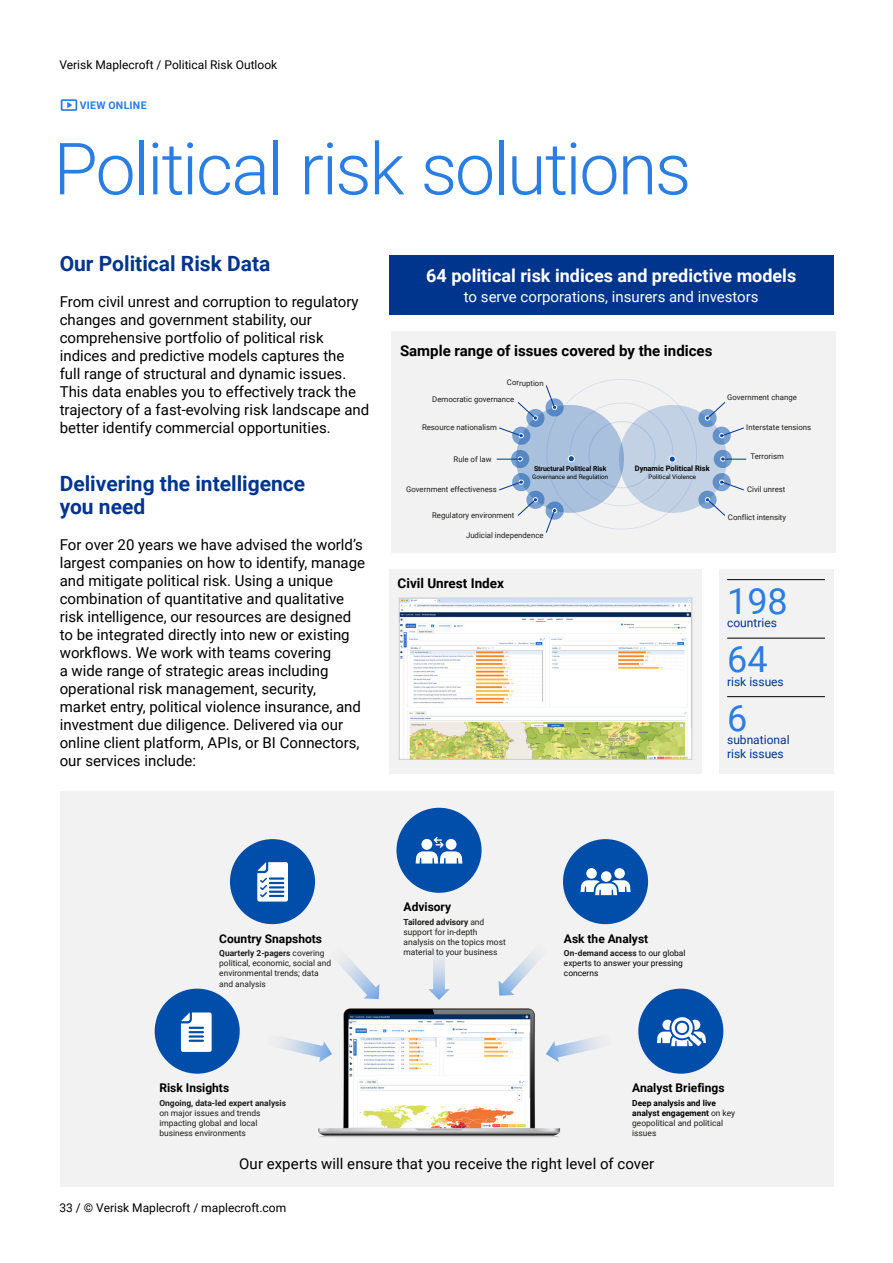
<style>
.page{position:relative;width:893px;height:1263px;background:#fff}
.page>*{position:absolute;margin:0;border:0;box-sizing:border-box;transform-origin:0 0}
.headline_50_60{font:300 72px "Roboto";letter-spacing:-.03em;color:#2a7de1}
.body_copy_10_12{font:36px "Roboto";color:#2a7de1}
.t1{font:700 21px/22.5px "Roboto";color:#00358e}
.figure_heading{font:700 18px "Roboto";color:#fff}
.Intro_15_18{font:15px/18px "Roboto";color:#000}
.body_copy_10_12-2{font:15px "Roboto";color:#fff}
.body_copy_10_12-3{font:700 15px "Roboto";color:#000}
.figure_heading-2{font:700 13.5px "Roboto";color:#000}
.t2{font:12px "Roboto";color:#000}
.t3{font:700 12px "Roboto";color:#000}
.body_copy_10_12-4{font:12px/13.5px "Roboto";color:#00358e}
.page_furniture_1{font:700 10.5px "Roboto";letter-spacing:.025em;color:#2a7de1}
.t4{font:8.4px/10.1px "Roboto";color:#1d1d1b}
.t5{font:700 8.4px/10.1px "Roboto";color:#000}
.t6{font:8.4px/10.1px "Roboto";color:#000}
.t7{font:7.8px "Roboto";color:#1d1d1b}
.t8{font:700 7.5px "Roboto";color:#000}
.t9{font:700 6.9px "Roboto";color:#000}
.t10{font:6.3px "Roboto";color:#000}
.s1{font-weight:700}
.s2{font-weight:700;color:#1d1d1b}
.s3{font-weight:400;color:#1d1d1b}
</style>
<div class="page">
<div style="left:719px;top:570px;width:114px;height:204px;background:#f2f2f2"></div>
<hr style="left:727px;top:579px;width:98px;height:1px;background:#000">
<hr style="left:727px;top:638px;width:98px;height:1px;background:#000">
<hr style="left:727px;top:696px;width:98px;height:1px;background:#000">
<div style="left:389px;top:570px;width:313px;height:204px;background:#f2f2f2"></div>
<div style="left:392px;top:332px;width:444px;height:221px;background:#f2f2f2"></div>
<div style="left:389px;top:255px;width:444px;height:60px;background:#00358e"></div>
<svg style="left:497px;top:379px;width:249px;height:154px"></svg>
<img style="left:401px;top:600px;width:289px;height:157px">
<div style="left:399px;top:598px;width:293px;height:161px;border:1px solid #ccc"></div>
<svg style="left:61px;top:99px;width:16px;height:12px"></svg>
<div style="left:60px;top:791px;width:774px;height:395px;background:#f2f2f2"></div>
<div style="left:396px;top:808px;width:86px;height:85px;background:#004eaa;border-radius:50%"></div>
<svg style="left:428px;top:956px;width:22px;height:44px"></svg>
<div style="left:155px;top:989px;width:85px;height:85px;background:#004eaa;border-radius:50%"></div>
<svg style="left:181px;top:1012px;width:31px;height:40px"></svg>
<div style="left:638px;top:989px;width:85px;height:85px;background:#004eaa;border-radius:50%"></div>
<svg style="left:657px;top:1017px;width:49px;height:29px"></svg>
<div style="left:230px;top:839px;width:85px;height:85px;background:#004eaa;border-radius:50%"></div>
<svg style="left:257px;top:862px;width:31px;height:39px"></svg>
<div style="left:563px;top:839px;width:85px;height:85px;background:#004eaa;border-radius:50%"></div>
<svg style="left:581px;top:868px;width:50px;height:27px"></svg>
<img style="left:318px;top:1008px;width:242px;height:129px">
<svg style="left:499px;top:953px;width:40px;height:43px"></svg>
<svg style="left:339px;top:957px;width:40px;height:42px"></svg>
<svg style="left:279px;top:1034px;width:53px;height:28px"></svg>
<svg style="left:546px;top:1034px;width:54px;height:28px"></svg>
<svg style="left:416px;top:837px;width:46px;height:26px"></svg>
<p class="t2" style="left:60px;top:56px;width:219px">Verisk Maplecroft / Political Risk Outlook</p>
<p class="page_furniture_1" style="left:80px;top:98px;width:68px">VIEW ONLINE</p>
<p class="headline_50_60" style="left:54px;top:118px;width:639px">Political risk solutions</p>
<h1 class="t1" style="left:60px;top:251px;width:212px">Our Political Risk Data</h1>
<h1 class="Intro_15_18" style="left:60px;top:292px;width:311px">From civil unrest and corruption to regulatory changes and government stability, our comprehensive portfolio of political risk indices and predictive models captures the<br>full range of structural and dynamic issues.<br>This data enables you to effectively track the trajectory of a fast-evolving risk landscape and better identify commercial opportunities.</h1>
<h1 class="t1" style="left:60px;top:472px;width:247px">Delivering the intelligence you need</h1>
<h1 class="Intro_15_18" style="left:60px;top:535px;width:307px">For over 20 years we have advised the world’s largest companies on how to identify, manage and mitigate political risk. Using a unique combination of quantitative and qualitative risk intelligence, our resources are designed to be integrated directly into new or existing workflows. We work with teams covering<br>a wide range of strategic areas including operational risk management, security, market entry, political violence insurance, and investment due diligence. Delivered via our online client platform, APIs, or BI Connectors, our services include:</h1>
<p class="figure_heading" style="left:426px;top:263px;width:372px">64 political risk indices and predictive models</p>
<p class="body_copy_10_12-2" style="left:464px;top:286px;width:296px">to serve corporations, insurers and investors</p>
<p class="body_copy_10_12-3" style="left:400px;top:340px;width:314px">Sample range of issues covered by the indices</p>
<p class="t7" style="left:507px;top:377px;width:38px">Corruption</p>
<p class="t7" style="left:432px;top:394px;width:84px">Democratic governance</p>
<p class="t7" style="left:422px;top:422px;width:77px">Resource nationalism</p>
<p class="t7" style="left:454px;top:453px;width:40px">Rule of law</p>
<p class="t7" style="left:406px;top:484px;width:92px">Government effectiveness</p>
<p class="t7" style="left:432px;top:510px;width:84px">Regulatory environment</p>
<p class="t7" style="left:466px;top:530px;width:79px">Judicial independence</p>
<p class="t9" style="left:534px;top:464px;width:74px">Structural Political Risk</p>
<p class="t10" style="left:532px;top:472px;width:78px">Governance and Regulation</p>
<p class="figure_heading-2" style="left:398px;top:574px;width:108px">Civil Unrest Index</p>
<p class="t8" style="left:635px;top:463px;width:76px">Dynamic Political Risk</p>
<p class="t10" style="left:648px;top:472px;width:49px">Political Violence</p>
<p class="t7" style="left:727px;top:392px;width:71px">Government change</p>
<p class="t7" style="left:746px;top:422px;width:66px">Interstate tensions</p>
<p class="t7" style="left:750px;top:450px;width:35px">Terrorism</p>
<p class="t7" style="left:747px;top:484px;width:40px">Civil unrest</p>
<p class="t7" style="left:728px;top:512px;width:60px">Conflict intensity</p>
<p class="body_copy_10_12" style="left:727px;top:576px;width:62px">198</p>
<p class="body_copy_10_12-4" style="left:727px;top:616px;width:51px">countries</p>
<p class="body_copy_10_12" style="left:727px;top:634px;width:42px">64</p>
<p class="body_copy_10_12-4" style="left:727px;top:674px;width:58px">risk issues</p>
<p class="body_copy_10_12" style="left:727px;top:693px;width:22px">6</p>
<p class="body_copy_10_12-4" style="left:727px;top:733px;width:64px">subnational risk issues</p>
<p class="t3" style="left:219px;top:930px;width:104px">Country Snapshots</p>
<p class="t4" style="left:219px;top:948px;width:113px"><span class="s1">Quarterly 2-pagers</span> covering political, economic, social and environmental trends; data and analysis</p>
<p class="t3" style="left:159px;top:1079px;width:71px">Risk Insights</p>
<p class="t4" style="left:159px;top:1098px;width:128px"><span class="s1">Ongoing, data-led expert analysis </span>on major issues and trends impacting global and local business environments</p>
<p class="t3" style="left:404px;top:898px;width:49px">Advisory</p>
<p class="t4" style="left:404px;top:916px;width:104px"><span class="s1">Tailored advisory</span> and support for in-depth analysis on the topics most material to your business</p>
<p class="t3" style="left:564px;top:930px;width:86px">Ask the Analyst</p>
<p class="t6" style="left:564px;top:948px;width:123px"><span class="s2">On-demand access</span> to our global experts to answer your pressing concerns</p>
<p class="t3" style="left:632px;top:1079px;width:94px">Analyst Briefings</p>
<p class="t5" style="left:632px;top:1098px;width:104px">Deep analysis and live analyst engagement <span class="s3">on key geopolitical and political issues</span></p>
<p class="Intro_15_18" style="left:239px;top:1154px;width:417px">Our experts will ensure that you receive the right level of cover</p>
<p class="t2" style="left:60px;top:1200px;width:228px">33 / © Verisk Maplecroft / maplecroft.com</p>
</div>
